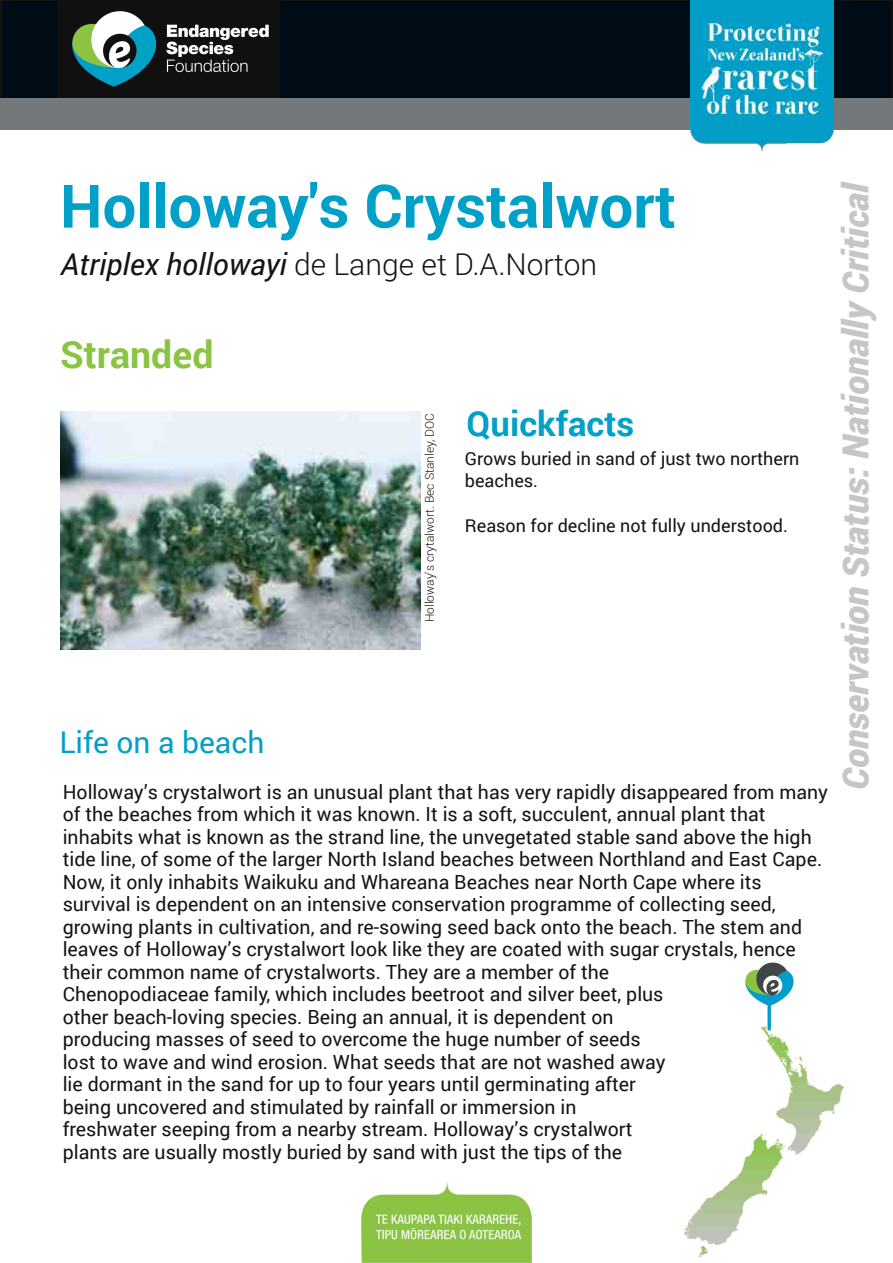
<style>
.page{position:relative;width:893px;height:1263px;background:#fff}
.page>*{position:absolute;margin:0;border:0;box-sizing:border-box;transform-origin:0 0}
.t1{font:700 60px "Roboto";color:#00a0c8}
.t2{font:700 37.5px "Roboto";color:#8ac442}
.t3{font:italic 900 36px "Roboto";letter-spacing:-.01em;color:#c4c6c7}
.t4{font:700 34.5px "Roboto";color:#00a0c8}
.t5{font:300 30px "Roboto";color:#161413}
.t6{font:30px "Roboto";color:#00a0c8}
.t7{font:19.5px/22.5px "Roboto";color:#161413}
.t8{font:18px/22.5px "Roboto";color:#161413}
.t9{font:300 12px "Roboto";color:#161413}
.s1{font-weight:400;font-style:italic}
</style>
<div class="page">
<div style="left:1px;top:0;width:891px;height:100px;background:#000d17"></div>
<div style="left:0;top:0;width:893px;height:101px;border:2px solid #161413"></div>
<div style="left:1px;top:98px;width:892px;height:32px;background:#73787a"></div>
<img style="left:690px;top:0;width:143px;height:150px">
<img style="left:361px;top:1183px;width:171px;height:79px">
<img style="left:58px;top:0;width:221px;height:98px">
<img style="left:61px;top:411px;width:360px;height:238px">
<img style="left:684px;top:1033px;width:160px;height:224px">
<img style="left:745px;top:962px;width:49px;height:71px">
<h1 class="t1" style="left:60px;top:165px;width:618px">Holloway's Crystalwort</h1>
<h3 class="t5" style="left:61px;top:243px;width:538px"><span class="s1">Atriplex hollowayi</span> de Lange et D.A.Norton</h3>
<h2 class="t2" style="left:60px;top:328px;width:155px">Stranded</h2>
<h3 class="t6" style="left:59px;top:721px;width:206px">Life on a beach</h3>
<p class="t9" style="left:421px;top:622px;width:211px;rotate:-90deg">Holloway's crytalwort. Bec Stanley, DOC</p>
<h3 class="t4" style="left:466px;top:400px;width:169px">Quickfacts</h3>
<p class="t8" style="left:465px;top:446px;width:336px">Grows buried in sand of just two northern beaches.</p>
<p class="t8" style="left:465px;top:514px;width:325px">Reason for decline not fully understood.</p>
<p class="t7" style="left:63px;top:780px;width:767px">Holloway’s crystalwort is an unusual plant that has very rapidly disappeared from many of the beaches from which it was known. It is a soft, succulent, annual plant that inhabits what is known as the strand line, the unvegetated stable sand above the high tide line, of some of the larger North Island beaches between Northland and East Cape.<br>Now, it only inhabits Waikuku and Whareana Beaches near North Cape where its survival is dependent on an intensive conservation programme of collecting seed, growing plants in cultivation, and re-sowing seed back onto the beach. The stem and leaves of Holloway’s crystalwort look like they are coated with sugar crystals, hence their common name of crystalworts. They are a member of the<br>Chenopodiaceae family, which includes beetroot and silver beet, plus<br>other beach-loving species. Being an annual, it is dependent on<br>producing masses of seed to overcome the huge number of seeds<br>lost to wave and wind erosion. What seeds that are not washed away<br>lie dormant in the sand for up to four years until germinating after<br>being uncovered and stimulated by rainfall or immersion in<br>freshwater seeping from a nearby stream. Holloway’s crystalwort<br>plants are usually mostly buried by sand with just the tips of the</p>
<h3 class="t3" style="left:831px;top:790px;width:610px;rotate:-90deg">Conservation Status: Nationally Critical</h3>
</div>
